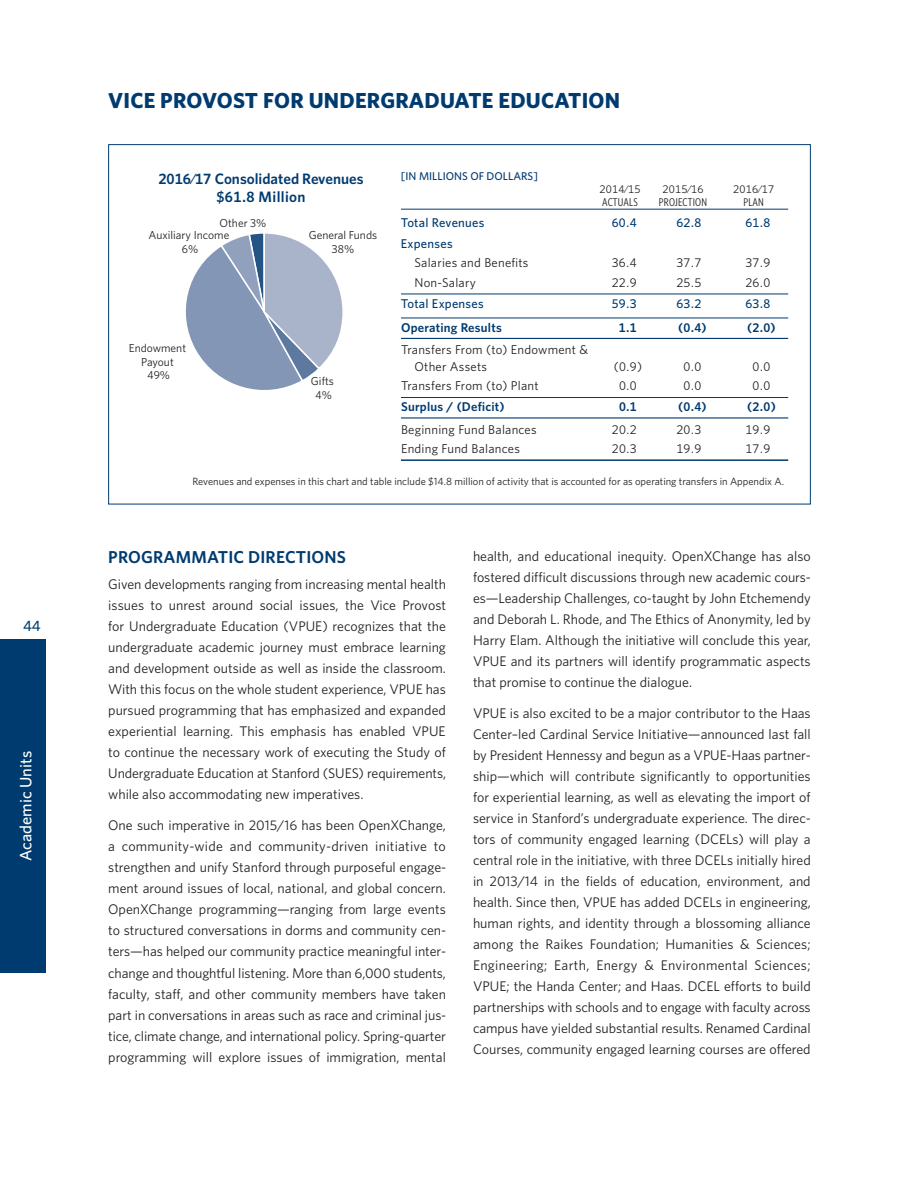
<style>
.page{position:relative;width:919px;height:1189px;background:#fff}
.page>*{position:absolute;margin:0;border:0;box-sizing:border-box;transform-origin:0 0}
.t1{font:700 21.75px "Whitney";letter-spacing:.01em;color:#003b70}
.t2{font:600 17.25px "Whitney";letter-spacing:.01em;color:#003b70}
.t3{font:500 16.5px "Whitney";color:#fff}
.t4{font:600 15.15px/18.1px "Whitney";color:#003b70;text-align:center}
.t5{font:500 15px "Whitney";color:#003b70}
.t6{font:13.95px/21px "Whitney";color:#231f20;text-align:justify}
.t7{font:12.75px/16.5px "Whitney";letter-spacing:.02em;color:#231f20}
.t8{font:12.75px "Whitney Numeric";letter-spacing:.02em;color:#231f20}
.t9{font:500 12.75px "Whitney";letter-spacing:.02em;color:#003b70}
.t10{font:600 12.75px "Whitney";letter-spacing:.015em;color:#003b70}
.t11{font:600 12.75px "Whitney Numeric";color:#003b70}
.t12{font:500 12.75px "Whitney Numeric";letter-spacing:.02em;color:#003b70}
.t13{font:11.55px/13.8px "Whitney";color:#231f20;text-align:center}
.t14{font:11.55px "Whitney Numeric";color:#231f20}
.t15{font:500 11.25px "Whitney";color:#003b70}
.t16{font:11.25px "Whitney Numeric";letter-spacing:.02em;color:#231f20}
.t17{font:11.25px "Whitney Condensed";letter-spacing:.02em;color:#231f20}
.t18{font:10.5px "Whitney";color:#231f20}
.s1{font-family:"Whitney Numeric"}
.s2{font-family:"Whitney"}
</style>
<div class="page">
<div style="left:0;top:639px;width:45px;height:333px;background:#003b70"></div>
<div style="left:108px;top:144px;width:702px;height:360px;background:#fff;border:1px solid #003b70"></div>
<hr style="left:401px;top:209px;width:387px;height:1px;background:#003b70">
<hr style="left:401px;top:293px;width:387px;height:1px;background:#003b70">
<hr style="left:401px;top:317px;width:387px;height:1px;background:#003b70">
<hr style="left:401px;top:338px;width:387px;height:1px;background:#003b70">
<hr style="left:401px;top:397px;width:387px;height:1px;background:#003b70">
<hr style="left:401px;top:417px;width:387px;height:1px;background:#003b70">
<hr style="left:401px;top:459px;width:387px;height:2px;background:#003b70">
<svg style="left:185px;top:233px;width:158px;height:157px"></svg>
<p class="t5" style="left:23px;top:616px;width:19px">44</p>
<p class="t3" style="left:16px;top:861px;width:112px;rotate:-90deg">Academic Units</p>
<h1 class="t1" style="left:108px;top:87px;width:513px">VICE PROVOST FOR UNDERGRADUATE EDUCATION</h1>
<p class="t4" style="left:158px;top:169px;width:207px"><span class="s1">2016/17</span> Consolidated Revenues <span class="s1">$61.8</span> Million</p>
<p class="t13" style="left:148px;top:216px;width:120px;line-height:12.8px;text-align:left;text-indent:71px">Other 3%<br>Auxiliary Income</p>
<p class="t14" style="left:182px;top:242px;width:18px">6<span class="s2">%</span></p>
<p class="t13" style="left:129px;top:340px;width:59px">Endowment<br>Payout</p>
<p class="t14" style="left:147px;top:368px;width:24px">49<span class="s2">%</span></p>
<p class="t13" style="left:308px;top:228px;width:70px">General Funds</p>
<p class="t14" style="left:331px;top:242px;width:24px">38<span class="s2">%</span></p>
<p class="t13" style="left:311px;top:374px;width:25px">Gifts</p>
<p class="t14" style="left:315px;top:388px;width:18px">4<span class="s2">%</span></p>
<p class="t15" style="left:401px;top:169px;width:138px">[IN MILLIONS OF DOLLARS]</p>
<p class="t16" style="left:599px;top:182px;width:42px">2014/15</p>
<p class="t16" style="left:662px;top:182px;width:42px">2015/16</p>
<p class="t16" style="left:733px;top:182px;width:42px">2016/17</p>
<p class="t17" style="left:602px;top:195px;width:37px">ACTUALS</p>
<p class="t17" style="left:658px;top:195px;width:50px">PROJECTION</p>
<p class="t17" style="left:743px;top:195px;width:22px">PLAN</p>
<p class="t9" style="left:401px;top:214px;width:85px">Total Revenues</p>
<p class="t12" style="left:611px;top:214px;width:26px">60.4</p>
<p class="t12" style="left:676px;top:214px;width:26px">62.8</p>
<p class="t12" style="left:745px;top:214px;width:26px">61.8</p>
<p class="t9" style="left:401px;top:235px;width:53px">Expenses</p>
<p class="t7" style="left:414px;top:254px;width:115px">Salaries and Benefits</p>
<p class="t8" style="left:611px;top:255px;width:26px">36.4</p>
<p class="t8" style="left:676px;top:255px;width:26px">37.7</p>
<p class="t8" style="left:745px;top:255px;width:26px">37.9</p>
<p class="t7" style="left:414px;top:274px;width:63px">Non-Salary</p>
<p class="t8" style="left:611px;top:274px;width:26px">22.9</p>
<p class="t8" style="left:676px;top:274px;width:26px">25.5</p>
<p class="t8" style="left:745px;top:274px;width:26px">26.0</p>
<p class="t9" style="left:401px;top:295px;width:84px">Total Expenses</p>
<p class="t12" style="left:611px;top:295px;width:26px">59.3</p>
<p class="t12" style="left:676px;top:295px;width:26px">63.2</p>
<p class="t12" style="left:745px;top:295px;width:26px">63.8</p>
<p class="t10" style="left:401px;top:319px;width:102px">Operating Results</p>
<p class="t11" style="left:619px;top:319px;width:19px">1.1</p>
<p class="t11" style="left:678px;top:319px;width:30px">(0.4)</p>
<p class="t11" style="left:747px;top:319px;width:30px">(2.0)</p>
<p class="t7" style="left:414px;top:341px;width:175px;text-indent:-14px">Transfers From (to) Endowment &amp;<br>Other Assets</p>
<p class="t8" style="left:613px;top:358px;width:30px">(0.9)</p>
<p class="t8" style="left:683px;top:358px;width:19px">0.0</p>
<p class="t8" style="left:752px;top:358px;width:19px">0.0</p>
<p class="t7" style="left:401px;top:377px;width:139px">Transfers From (to) Plant</p>
<p class="t8" style="left:619px;top:378px;width:19px">0.0</p>
<p class="t8" style="left:683px;top:378px;width:19px">0.0</p>
<p class="t8" style="left:752px;top:378px;width:19px">0.0</p>
<p class="t10" style="left:401px;top:399px;width:105px">Surplus / (Deficit)</p>
<p class="t11" style="left:619px;top:399px;width:19px">0.1</p>
<p class="t11" style="left:678px;top:399px;width:30px">(0.4)</p>
<p class="t11" style="left:747px;top:399px;width:30px">(2.0)</p>
<p class="t7" style="left:401px;top:421px;width:137px">Beginning Fund Balances</p>
<p class="t8" style="left:611px;top:421px;width:26px">20.2</p>
<p class="t8" style="left:676px;top:421px;width:26px">20.3</p>
<p class="t8" style="left:745px;top:421px;width:26px">19.9</p>
<p class="t7" style="left:401px;top:440px;width:120px">Ending Fund Balances</p>
<p class="t8" style="left:611px;top:441px;width:26px">20.3</p>
<p class="t8" style="left:676px;top:441px;width:26px">19.9</p>
<p class="t8" style="left:745px;top:441px;width:26px">17.9</p>
<p class="t18" style="left:192px;top:474px;width:593px">Revenues and expenses in this chart and table include $14.8 million of activity that is accounted for as operating transfers in Appendix A.</p>
<p class="t2" style="left:108px;top:546px;width:239px">PROGRAMMATIC DIRECTIONS</p>
<p class="t6" style="left:108px;top:573px;width:339px">Given developments ranging from increasing mental health issues to unrest around social issues, the Vice Provost for Undergraduate Education (VPUE) recognizes that the undergraduate academic journey must embrace learning and development outside as well as inside the classroom.<br>With this focus on the whole student experience, VPUE has pursued programming that has emphasized and expanded experiential learning. This emphasis has enabled VPUE to continue the necessary work of executing the Study of Undergraduate Education at Stanford (SUES) requirements, while also accommodating new imperatives.</p>
<p class="t6" style="left:108px;top:814px;width:339px">One such imperative in 2015/16 has been OpenXChange, a community-wide and community-driven initiative to strengthen and unify Stanford through purposeful engage&shy;ment around issues of local, national, and global concern.<br>OpenXChange programming—ranging from large events to structured conversations in dorms and community cen&shy;ters—has helped our community practice meaningful inter&shy;change and thoughtful listening. More than 6,000 students, faculty, staff, and other community members have taken part in conversations in areas such as race and criminal jus&shy;tice, climate change, and international policy. Spring-quarter programming will explore issues of immigration, mental</p>
<p class="t6" style="left:473px;top:545px;width:339px">health, and educational inequity. OpenXChange has also fostered difficult discussions through new academic cours&shy;es—Leadership Challenges, co-taught by John Etchemendy and Deborah L. Rhode, and The Ethics of Anonymity, led by Harry Elam. Although the initiative will conclude this year, VPUE and its partners will identify programmatic aspects that promise to continue the dialogue.</p>
<p class="t6" style="left:473px;top:702px;width:339px">VPUE is also excited to be a major contributor to the Haas Center–led Cardinal Service Initiative—announced last fall by President Hennessy and begun as a VPUE-Haas partner&shy;ship—which will contribute significantly to opportunities for experiential learning, as well as elevating the import of service in Stanford’s undergraduate experience. The direc&shy;tors of community engaged learning (DCELs) will play a central role in the initiative, with three DCELs initially hired in 2013/14 in the fields of education, environment, and health. Since then, VPUE has added DCELs in engineering, human rights, and identity through a blossoming alliance among the Raikes Foundation; Humanities &amp; Sciences; Engineering; Earth, Energy &amp; Environmental Sciences; VPUE; the Handa Center; and Haas. DCEL efforts to build partnerships with schools and to engage with faculty across campus have yielded substantial results. Renamed Cardinal Courses, community engaged learning courses are offered</p>
</div>
